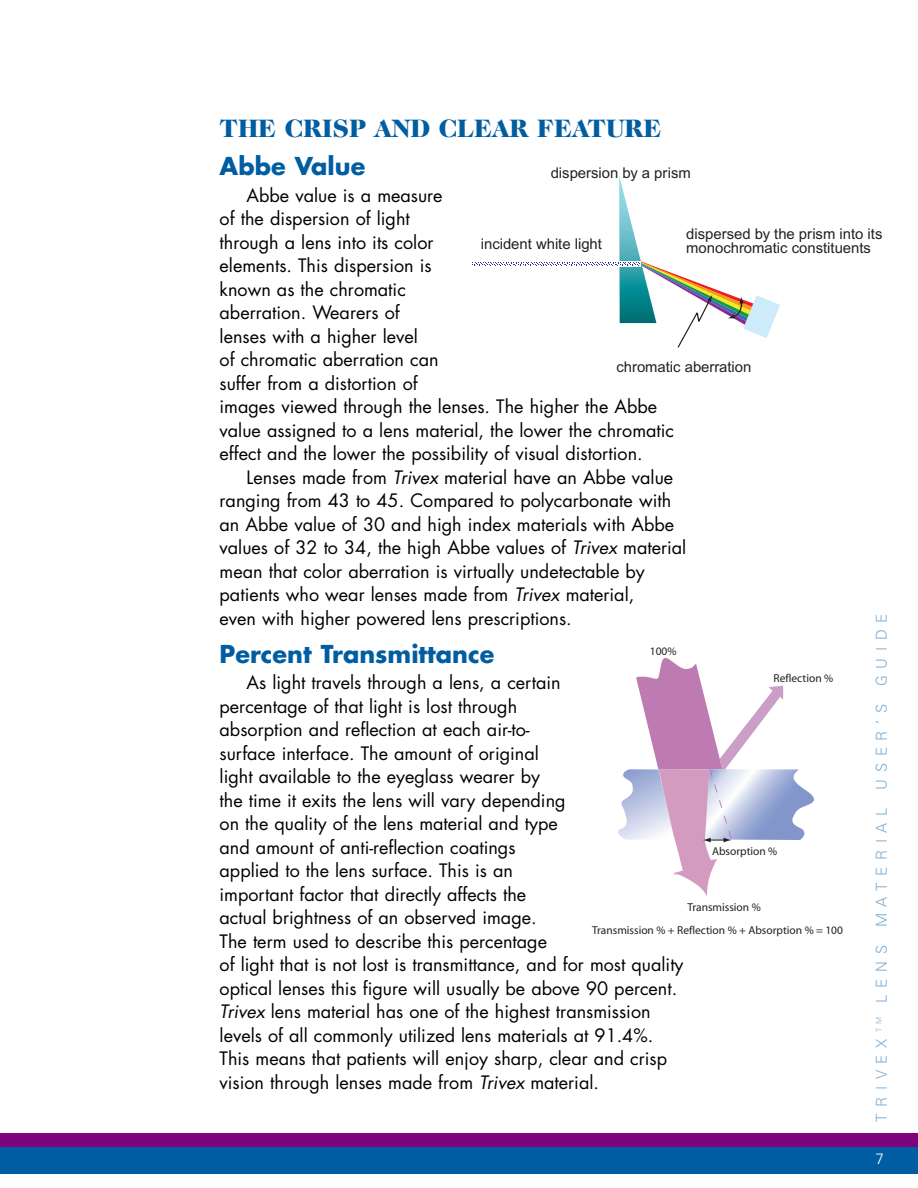
<style>
.page{position:relative;width:918px;height:1188px;background:#fff}
.page>*{position:absolute;margin:0;border:0;box-sizing:border-box;transform-origin:0 0}
.t1{font:900 25.5px "Caslon Two Twenty Four";color:#005da2}
.t2{font:700 24px "Futura";color:#005da2}
.t3{font:18px/23.5px "Futura";color:#000}
.t4{font:300 15px "Univers";letter-spacing:.445em;color:#80aed1}
.t5{font:300 15px "Univers";color:#fff}
.t6{font:14.85px/13.2px "Arial";color:#231f20}
.t7{font:11.4px/22.2px "Myriad";color:#231f20}
.s1{font-style:italic}
</style>
<div class="page">
<div style="left:0;top:1147px;width:918px;height:27px;background:#005da2"></div>
<div style="left:0;top:1134px;width:918px;height:13px;background:#7f037d"></div>
<svg style="left:472px;top:176px;width:308px;height:172px"></svg>
<svg style="left:618px;top:657px;width:196px;height:240px"></svg>
<h1 class="t1" style="left:220px;top:119px;width:443px">THE CRISP AND CLEAR FEATURE</h1>
<h2 class="t2" style="left:220px;top:155px;width:147px">Abbe Value</h2>
<p class="t3" style="left:220px;top:185px;width:456px;text-indent:27px">Abbe value is a measure<br>of the dispersion of light<br>through a lens into its color<br>elements. This dispersion is<br>known as the chromatic<br>aberration. Wearers of<br>lenses with a higher level<br>of chromatic aberration can<br>suffer from a distortion of<br>images viewed through the lenses. The higher the Abbe value assigned to a lens material, the lower the chromatic effect and the lower the possibility of visual distortion.</p>
<p class="t3" style="left:220px;top:467px;width:468px;text-indent:27px">Lenses made from <span class="s1">Trivex</span> material have an Abbe value ranging from 43 to 45. Compared to polycarbonate with an Abbe value of 30 and high index materials with Abbe values of 32 to 34, the high Abbe values of <span class="s1">Trivex</span> material mean that color aberration is virtually undetectable by patients who wear lenses made from <span class="s1">Trivex</span> material,<br>even with higher powered lens prescriptions.</p>
<h2 class="t2" style="left:220px;top:643px;width:276px">Percent Transmittance</h2>
<p class="t3" style="left:220px;top:672px;width:466px;text-indent:27px">As light travels through a lens, a certain<br>percentage of that light is lost through<br>absorption and reflection at each air-to-<br>surface interface. The amount of original<br>light available to the eyeglass wearer by<br>the time it exits the lens will vary depending<br>on the quality of the lens material and type<br>and amount of anti-reflection coatings<br>applied to the lens surface. This is an<br>important factor that directly affects the<br>actual brightness of an observed image.<br>The term used to describe this percentage<br>of light that is not lost is transmittance, and for most quality optical lenses this figure will usually be above 90 percent.<br><span class="s1">Trivex</span> lens material has one of the highest transmission levels of all commonly utilized lens materials at 91.4%.<br>This means that patients will enjoy sharp, clear and crisp vision through lenses made from <span class="s1">Trivex</span> material.</p>
<p class="t6" style="left:551px;top:168px;width:142px">dispersion by a prism</p>
<p class="t6" style="left:686px;top:229px;width:198px">dispersed by the prism into its monochromatic constituents</p>
<p class="t6" style="left:481px;top:238px;width:123px">incident white light</p>
<p class="t6" style="left:616px;top:361px;width:137px">chromatic aberration</p>
<p class="t4" style="left:876px;top:1122px;width:510px;rotate:-90deg">TRIVEX <sup>TM</sup> LENS MATERIAL USER’S GUIDE</p>
<p class="t5" style="left:876px;top:1153px;width:10px">7</p>
<p class="t7" style="left:650px;top:641px;width:28px">100%</p>
<p class="t7" style="left:774px;top:668px;width:61px">Reflection %</p>
<p class="t7" style="left:712px;top:841px;width:67px">Absorption %</p>
<p class="t7" style="left:592px;top:897px;width:252px;text-indent:95px">Transmission %<br>Transmission % + Reflection % + Absorption % = 100</p>
</div>
